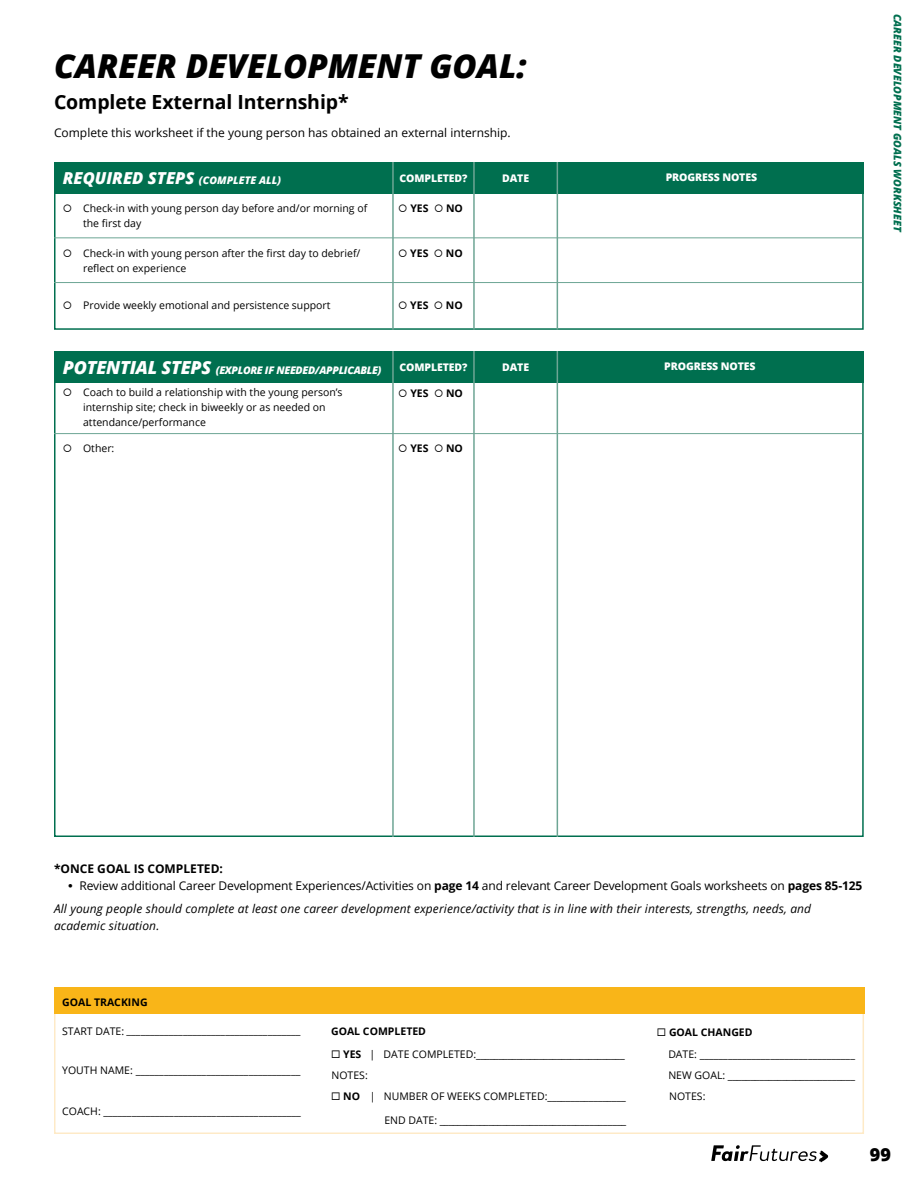
<style>
.page{position:relative;width:918px;height:1188px;background:#fff}
.page>*{position:absolute;margin:0;border:0;box-sizing:border-box;transform-origin:0 0}
.t1{font:italic 800 33px "Open Sans";color:#000}
.t2{font:700 19.5px "Open Sans";letter-spacing:-.005em;color:#000}
.t3{font:800 18px "Open Sans";color:#000}
.Goal_Title{font:italic 800 16.5px "Open Sans";color:#fff}
.t4{font:12px "Open Sans";letter-spacing:-.01em;color:#000}
.t5{font:italic 12px/16.5px "Open Sans";letter-spacing:.01em;color:#000}
.t6{font:700 12px "Open Sans";color:#000}
.t7{font:10.5px/15px "Open Sans";color:#000}
.Steps{font:700 10.5px "Open Sans";color:#000}
.Goal_Title-2{font:800 10.5px "Open Sans";letter-spacing:-.01em;color:#fff}
.Goal_Title-3{font:italic 800 10.5px "Open Sans";letter-spacing:-.03em;color:#fff}
.t8{font:italic 800 10.5px "Open Sans";color:#006f4f}
.s1{font-size:10.5px}
.s2{font-size:18px}
.s3{font-family:"Gotham";font-weight:700}
.s4{font-weight:700}
</style>
<div class="page">
<svg style="left:711px;top:1145px;width:117px;height:17px"></svg>
<div style="left:54px;top:989px;width:810px;height:145px;border:2px solid #fdd68f"></div>
<div style="left:54px;top:351px;width:810px;height:31px;background:#006f4f"></div>
<div style="left:54px;top:988px;width:810px;height:26px;background:#f9b518"></div>
<hr style="left:392px;top:351px;width:2px;height:486px;background:#6da594">
<hr style="left:473px;top:351px;width:2px;height:486px;background:#6da594">
<hr style="left:557px;top:351px;width:1px;height:486px;background:#6da594">
<hr style="left:54px;top:433px;width:808px;height:1px;background:#6da594">
<div style="left:54px;top:163px;width:810px;height:167px;border:2px solid #006f4f"></div>
<div style="left:54px;top:162px;width:810px;height:31px;background:#006f4f"></div>
<hr style="left:392px;top:162px;width:2px;height:168px;background:#6da594">
<hr style="left:473px;top:162px;width:2px;height:168px;background:#6da594">
<hr style="left:557px;top:162px;width:1px;height:168px;background:#6da594">
<hr style="left:54px;top:282px;width:808px;height:1px;background:#6da594">
<hr style="left:54px;top:237px;width:808px;height:1px;background:#6da594">
<p class="t1" style="left:54px;top:41px;width:474px">CAREER DEVELOPMENT GOAL:</p>
<p class="t2" style="left:54px;top:89px;width:296px">Complete External Internship*</p>
<p class="t4" style="left:54px;top:125px;width:458px">Complete this worksheet if the young person has obtained an external internship.</p>
<p class="Goal_Title" style="left:63px;top:166px;width:220px">REQUIRED STEPS <span class="s1">(COMPLETE ALL)</span></p>
<p class="Goal_Title-2" style="left:400px;top:170px;width:69px">COMPLETED?</p>
<p class="t7" style="left:83px;top:200px;width:286px;text-indent:-20px">○ Check-in with young person day before and/or morning of the first day</p>
<p class="Steps" style="left:398px;top:201px;width:66px">○ YES ○ NO</p>
<p class="t7" style="left:83px;top:245px;width:279px;text-indent:-20px">○ Check-in with young person after the first day to debrief/ reflect on experience</p>
<p class="Steps" style="left:398px;top:245px;width:66px">○ YES ○ NO</p>
<p class="t7" style="left:63px;top:297px;width:269px">○ Provide weekly emotional and persistence support</p>
<p class="Steps" style="left:398px;top:298px;width:66px">○ YES ○ NO</p>
<p class="Goal_Title-3" style="left:63px;top:362px;width:320px"><span class="s2">POTENTIAL STEPS</span> (EXPLORE IF NEEDED/APPLICABLE)</p>
<p class="Goal_Title-2" style="left:400px;top:359px;width:69px">COMPLETED?</p>
<p class="t7" style="left:83px;top:385px;width:261px;text-indent:-20px">○ Coach to build a relationship with the young person’s internship site; check in biweekly or as needed on attendance/performance</p>
<p class="Steps" style="left:398px;top:385px;width:66px">○ YES ○ NO</p>
<p class="t7" style="left:63px;top:440px;width:53px">○ Other:</p>
<p class="Steps" style="left:398px;top:441px;width:66px">○ YES ○ NO</p>
<p class="Goal_Title-2" style="left:502px;top:170px;width:28px">DATE</p>
<p class="Goal_Title-2" style="left:666px;top:169px;width:93px">PROGRESS NOTES</p>
<p class="Goal_Title-2" style="left:502px;top:359px;width:28px">DATE</p>
<p class="Goal_Title-2" style="left:664px;top:358px;width:93px">PROGRESS NOTES</p>
<p class="t8" style="left:906px;top:14px;width:220px;rotate:90deg">CAREER DEVELOPMENT GOALS WORKSHEET</p>
<p class="t6" style="left:54px;top:860px;width:170px">*ONCE GOAL IS COMPLETED:</p>
<p class="t4" style="left:68px;top:877px;width:796px"><span class="s3">•</span> Review additional Career Development Experiences/Activities on <span class="s4">page 14</span> and relevant Career Development Goals worksheets on <span class="s4">pages 85-125</span></p>
<p class="t5" style="left:54px;top:900px;width:759px">All young people should complete at least one career development experience/activity that is in line with their interests, strengths, needs, and academic situation.</p>
<p class="Steps" style="left:62px;top:995px;width:87px">GOAL TRACKING</p>
<p class="t7" style="left:62px;top:1023px;width:240px">START DATE: _____________________________________</p>
<p class="t7" style="left:62px;top:1062px;width:240px">YOUTH NAME: ___________________________________</p>
<p class="t7" style="left:62px;top:1104px;width:240px">COACH: __________________________________________</p>
<p class="Steps" style="left:331px;top:1024px;width:96px">GOAL COMPLETED</p>
<p class="Steps" style="left:657px;top:1025px;width:97px">◻ GOAL CHANGED</p>
<p class="t7" style="left:331px;top:1046px;width:295px">◻ <span class="s4">YES</span> | DATE COMPLETED:_________________________________</p>
<p class="t7" style="left:668px;top:1046px;width:188px">DATE: _________________________________</p>
<p class="t7" style="left:332px;top:1068px;width:38px">NOTES:</p>
<p class="t7" style="left:331px;top:1088px;width:296px">◻ <span class="s4">NO</span> | NUMBER OF WEEKS COMPLETED:_________________</p>
<p class="t7" style="left:384px;top:1113px;width:243px">END DATE: _________________________________________</p>
<p class="t7" style="left:668px;top:1068px;width:188px">NEW GOAL: ____________________________</p>
<p class="t7" style="left:669px;top:1088px;width:38px">NOTES:</p>
<h3 class="t3" style="left:870px;top:1141px;width:23px">99</h3>
</div>
